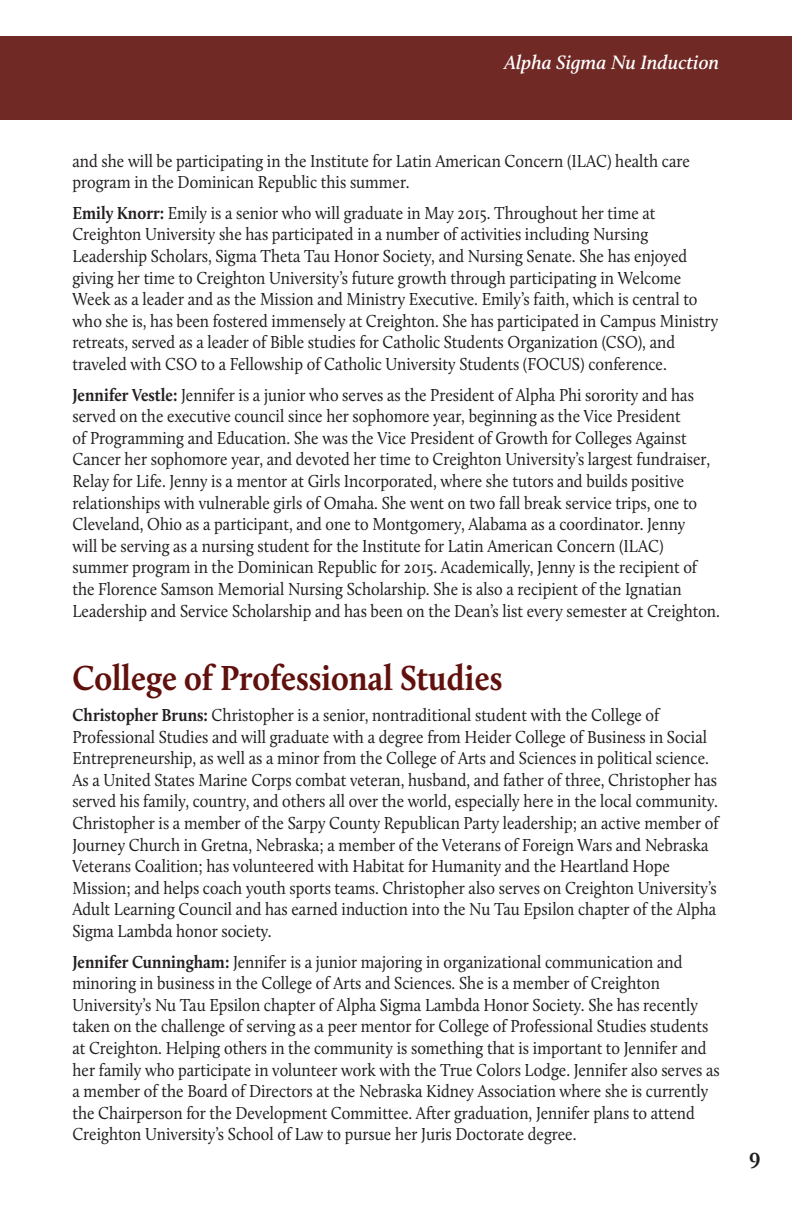
<style>
.page{position:relative;width:792px;height:1224px;background:#fff}
.page>*{position:absolute;margin:0;border:0;box-sizing:border-box;transform-origin:0 0}
.t1{font:700 36px "Calluna";color:#61110d;scale:.9 1}
.t2{font:700 24px "Garamond";color:#231f20}
.t3{font:italic 600 20px "Calluna";color:#fff}
.t4{font:18px/21.6px "Calluna";color:#231f20;scale:.9 1}
.s1{font-weight:700}
</style>
<div class="page">
<div style="left:0;top:36px;width:792px;height:84px;background:#712925"></div>
<p class="t3" style="left:504px;top:50px;width:216px">Alpha Sigma Nu Induction</p>
<p class="t4" style="left:72px;top:149px;width:688px">and she will be participating in the Institute for Latin American Concern (ILAC) health care program in the Dominican Republic this summer.</p>
<p class="t4" style="left:72px;top:202px;width:719px"><span class="s1">Emily Knorr:</span> Emily is a senior who will graduate in May 2015. Throughout her time at Creighton University she has participated in a number of activities including Nursing Leadership Scholars, Sigma Theta Tau Honor Society, and Nursing Senate. She has enjoyed giving her time to Creighton University’s future growth through participating in Welcome Week as a leader and as the Mission and Ministry Executive. Emily’s faith, which is central to who she is, has been fostered immensely at Creighton. She has participated in Campus Ministry retreats, served as a leader of Bible studies for Catholic Students Organization (CSO), and traveled with CSO to a Fellowship of Catholic University Students (FOCUS) conference.</p>
<p class="t4" style="left:72px;top:383px;width:721px"><span class="s1">Jennifer Vestle:</span> Jennifer is a junior who serves as the President of Alpha Phi sorority and has served on the executive council since her sophomore year, beginning as the Vice President<br>of Programming and Education. She was the Vice President of Growth for Colleges Against Cancer her sophomore year, and devoted her time to Creighton University’s largest fundraiser, Relay for Life. Jenny is a mentor at Girls Incorporated, where she tutors and builds positive relationships with vulnerable girls of Omaha. She went on two fall break service trips, one to Cleveland, Ohio as a participant, and one to Montgomery, Alabama as a coordinator. Jenny<br>will be serving as a nursing student for the Institute for Latin American Concern (ILAC) summer program in the Dominican Republic for 2015. Academically, Jenny is the recipient of the Florence Samson Memorial Nursing Scholarship. She is also a recipient of the Ignatian Leadership and Service Scholarship and has been on the Dean’s list every semester at Creighton.</p>
<p class="t1" style="left:72px;top:656px;width:479px">College of Professional Studies</p>
<p class="t4" style="left:72px;top:704px;width:719px"><span class="s1">Christopher Bruns:</span> Christopher is a senior, nontraditional student with the College of Professional Studies and will graduate with a degree from Heider College of Business in Social Entrepreneurship, as well as a minor from the College of Arts and Sciences in political science.<br>As a United States Marine Corps combat veteran, husband, and father of three, Christopher has served his family, country, and others all over the world, especially here in the local community.<br>Christopher is a member of the Sarpy County Republican Party leadership; an active member of Journey Church in Gretna, Nebraska; a member of the Veterans of Foreign Wars and Nebraska Veterans Coalition; has volunteered with Habitat for Humanity and the Heartland Hope Mission; and helps coach youth sports teams. Christopher also serves on Creighton University’s Adult Learning Council and has earned induction into the Nu Tau Epsilon chapter of the Alpha Sigma Lambda honor society.</p>
<p class="t4" style="left:72px;top:950px;width:721px"><span class="s1">Jennifer Cunningham:</span> Jennifer is a junior majoring in organizational communication and minoring in business in the College of Arts and Sciences. She is a member of Creighton University’s Nu Tau Epsilon chapter of Alpha Sigma Lambda Honor Society. She has recently taken on the challenge of serving as a peer mentor for College of Professional Studies students at Creighton. Helping others in the community is something that is important to Jennifer and her family who participate in volunteer work with the True Colors Lodge. Jennifer also serves as a member of the Board of Directors at the Nebraska Kidney Association where she is currently the Chairperson for the Development Committee. After graduation, Jennifer plans to attend Creighton University’s School of Law to pursue her Juris Doctorate degree.</p>
<p class="t2" style="left:749px;top:1146px;width:13px">9</p>
</div>
